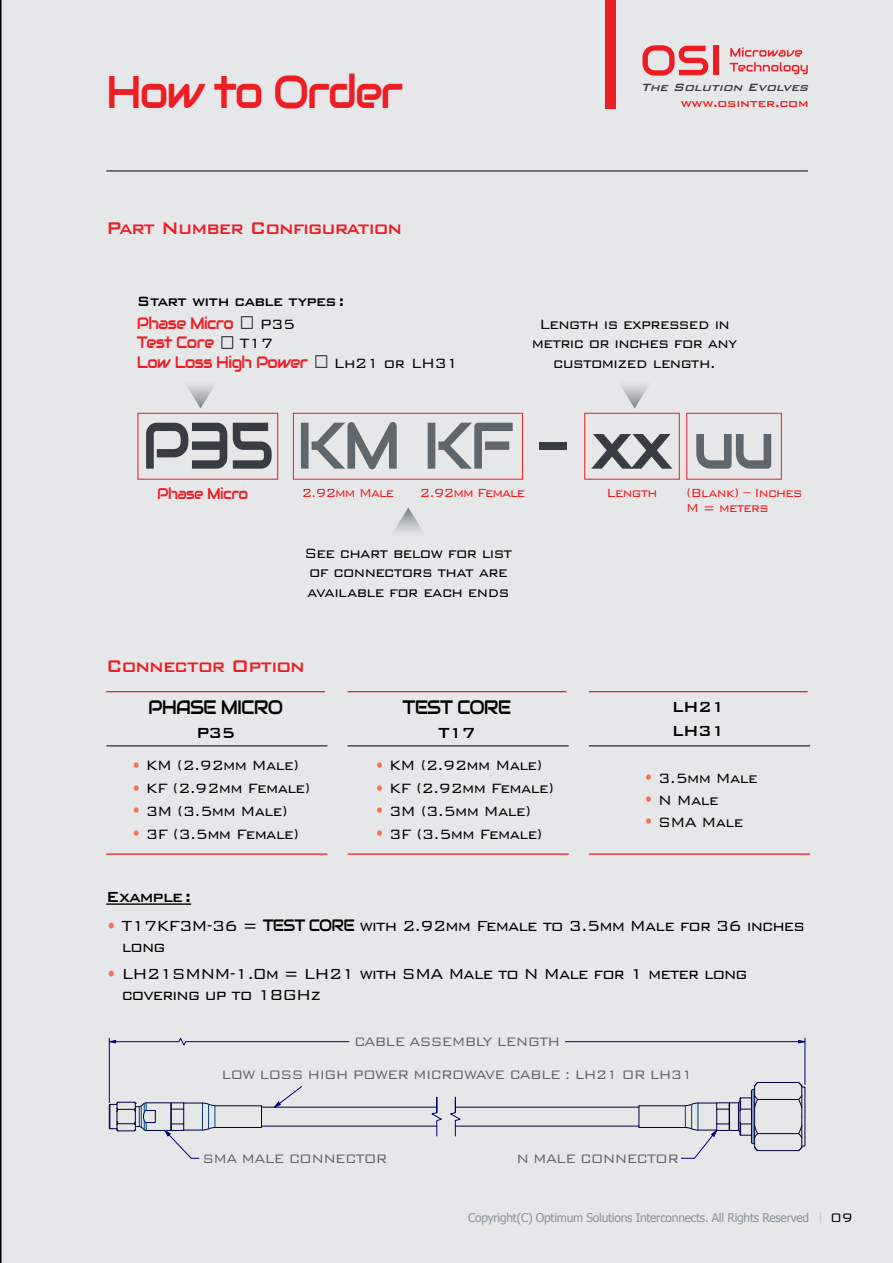
<style>
.page{position:relative;width:893px;height:1263px;background:#e6e7e8}
.page>*{position:absolute;margin:0;border:0;box-sizing:border-box;transform-origin:0 0}
.t1{font:65.55px "Audiowide";letter-spacing:-.04em;color:#373d42;scale:.92 1}
.t2{font:45.75px "Audiowide";letter-spacing:-.05em;color:#ed1d24;scale:.92 1}
.t3{font:500 22.5px "Bank Gothic BT";letter-spacing:-.05em;color:#ed1d24;scale:.92 1}
.t4{font:300 19.5px/21px "Bank Gothic BT";letter-spacing:-.05em;color:#000;scale:.92 1}
.t5{font:500 19.5px/23.4px "Bank Gothic BT";letter-spacing:-.05em;color:#000;scale:.92 1}
.t6{font:19.5px "Audiowide";letter-spacing:-.05em;color:#000;scale:.92 1}
.t7{font:300 18px/19.5px "Bank Gothic BT";letter-spacing:-.04em;color:#000;text-align:center;scale:.92 1}
.t8{font:500 18px "Bank Gothic BT";letter-spacing:-.04em;color:#000;scale:.92 1}
.t9{font:300 16.5px "Bank Gothic BT";letter-spacing:-.05em;color:#5f676c;scale:.92 1}
.t10{font:16.5px "Audiowide";letter-spacing:-.04em;color:#ed1d24;scale:.92 1}
.t11{font:300 16.5px "Bank Gothic BT";color:#000;scale:.92 1}
.t12{font:300 15.75px/15.3px "Bank Gothic BT";letter-spacing:-.05em;color:#ed1d24;scale:.92 1}
.t13{font:300 15.75px "Bank Gothic BT";letter-spacing:-.07em;color:#ed1d24;scale:.92 1}
.t14{font:15.45px "Audiowide";letter-spacing:-.04em;color:#ed1d24;scale:.92 1}
.t15{font:italic 500 14.1px "Bank Gothic BT";color:#373d42}
.t16{font:500 14.1px "Bank Gothic BT";color:#ed1d24}
.t17{font:12px "Tahoma";letter-spacing:-.02em;color:#8a949b}
.s1{color:#5f676c}
.s2{font-weight:500}
.s3{color:#f37053}
.s4{font-family:"Audiowide";font-weight:400;font-size:16.5px}
.s5{color:#bec7cc}
</style>
<div class="page">
<svg style="left:642px;top:45px;width:66px;height:31px"></svg>
<div style="left:713px;top:46px;width:5px;height:29px;background:#ed1d24"></div>
<svg style="left:730px;top:47px;width:78px;height:27px"></svg>
<div style="left:605px;top:0;width:11px;height:109px;background:#ed1d24"></div>
<hr style="left:106px;top:745px;width:221px;height:1px;background:#000">
<hr style="left:106px;top:691px;width:219px;height:1px;background:#ed1d24">
<hr style="left:106px;top:853px;width:221px;height:2px;background:#ed1d24">
<hr style="left:348px;top:745px;width:221px;height:1px;background:#000">
<hr style="left:348px;top:691px;width:218px;height:1px;background:#ed1d24">
<hr style="left:348px;top:853px;width:221px;height:2px;background:#ed1d24">
<hr style="left:589px;top:745px;width:221px;height:1px;background:#000">
<hr style="left:589px;top:691px;width:219px;height:1px;background:#ed1d24">
<hr style="left:589px;top:853px;width:221px;height:2px;background:#ed1d24">
<hr style="left:0;top:0;width:2px;height:1263px;background:#000">
<hr style="left:106px;top:903px;width:85px;height:2px;background:#000">
<hr style="left:106px;top:171px;width:702px;height:1px;background:#000">
<svg style="left:430px;top:1097px;width:12px;height:39px"></svg>
<svg style="left:450px;top:1097px;width:12px;height:39px"></svg>
<hr style="left:455px;top:1126px;width:184px;height:1px;background:#000040">
<hr style="left:455px;top:1107px;width:184px;height:1px;background:#000040">
<hr style="left:261px;top:1126px;width:176px;height:1px;background:#000040">
<hr style="left:261px;top:1107px;width:176px;height:1px;background:#000040">
<div style="left:146px;top:1102px;width:25px;height:29px;border:1px solid #000040"></div>
<svg style="left:109px;top:1101px;width:47px;height:31px"></svg>
<svg style="left:261px;top:1106px;width:1px;height:20px"></svg>
<hr style="left:215px;top:1105px;width:46px;height:1px;background:#000040">
<hr style="left:215px;top:1127px;width:46px;height:1px;background:#000040">
<svg style="left:638px;top:1106px;width:1px;height:21px"></svg>
<hr style="left:639px;top:1127px;width:46px;height:1px;background:#000040">
<hr style="left:639px;top:1105px;width:46px;height:1px;background:#000040">
<hr style="left:758px;top:1150px;width:41px;height:1px;background:#000040">
<hr style="left:758px;top:1082px;width:41px;height:1px;background:#000040">
<hr style="left:758px;top:1099px;width:41px;height:1px;background:#000040">
<hr style="left:758px;top:1133px;width:41px;height:1px;background:#000040">
<svg style="left:797px;top:1082px;width:6px;height:70px"></svg>
<svg style="left:738px;top:1082px;width:21px;height:70px"></svg>
<svg style="left:798px;top:1040px;width:7px;height:3px"></svg>
<svg style="left:108px;top:1038px;width:241px;height:8px"></svg>
<hr style="left:565px;top:1041px;width:234px;height:1px;background:#000080">
<hr style="left:805px;top:1038px;width:1px;height:47px;background:#000080">
<hr style="left:109px;top:1038px;width:1px;height:64px;background:#000080">
<svg style="left:164px;top:1102px;width:52px;height:56px"></svg>
<svg style="left:273px;top:1086px;width:29px;height:22px"></svg>
<svg style="left:681px;top:1102px;width:49px;height:56px"></svg>
<div style="left:138px;top:413px;width:140px;height:66px;border:1px solid #ed1d24"></div>
<div style="left:293px;top:413px;width:230px;height:66px;border:1px solid #ed1d24"></div>
<div style="left:584px;top:413px;width:96px;height:66px;border:1px solid #ed1d24"></div>
<div style="left:686px;top:413px;width:96px;height:66px;border:1px solid #ed1d24"></div>
<svg style="left:187px;top:385px;width:27px;height:23px"></svg>
<svg style="left:621px;top:385px;width:27px;height:23px"></svg>
<svg style="left:394px;top:508px;width:29px;height:24px"></svg>
<h2 class="t2" style="left:106px;top:63px;width:325px">How to Order</h2>
<p class="t15" style="left:641px;top:80px;width:172px">The Solution Evolves</p>
<p class="t16" style="left:681px;top:96px;width:130px">www.osinter.com</p>
<p class="t3" style="left:106px;top:216px;width:323px">Part Number Configuration</p>
<p class="t8" style="left:137px;top:292px;width:227px">Start with cable types :</p>
<p class="t10" style="left:137px;top:312px;width:107px">Phase Micro</p>
<p class="t7" style="left:260px;top:314px;width:40px">P35</p>
<p class="t10" style="left:137px;top:332px;width:86px">Test Core</p>
<p class="t7" style="left:240px;top:333px;width:37px">T17</p>
<p class="t10" style="left:137px;top:351px;width:188px">Low Loss High Power</p>
<p class="t7" style="left:334px;top:353px;width:137px">Lh21 or LH31</p>
<p class="t7" style="left:532px;top:314px;width:225px">Length is expressed in metric or inches for any customized length.</p>
<h1 class="t1" style="left:142px;top:404px;width:690px">P35 <span class="s1">KM KF</span> - xx <span class="s1">uu</span></h1>
<p class="t14" style="left:157px;top:483px;width:101px">Phase Micro</p>
<p class="t13" style="left:301px;top:484px;width:102px">2.92mm Male</p>
<p class="t13" style="left:420px;top:484px;width:116px">2.92mm Female</p>
<p class="t12" style="left:606px;top:485px;width:57px">Length</p>
<p class="t12" style="left:686px;top:485px;width:128px">(Blank) – Inches<br>M <span class="s2">=</span> meters</p>
<p class="t7" style="left:304px;top:543px;width:228px;text-align:left">See chart below for list of connectors that are available for each ends</p>
<p class="t3" style="left:106px;top:653px;width:217px">Connector Option</p>
<p class="t6" style="left:148px;top:695px;width:145px">Phase Micro</p>
<p class="t5" style="left:196px;top:720px;width:44px">P35</p>
<p class="t7" style="left:131px;top:755px;width:184px"><span class="s3">•</span> KM (2.92mm Male)</p>
<p class="t7" style="left:131px;top:778px;width:196px"><span class="s3">•</span> KF (2.92mm Female)</p>
<p class="t7" style="left:131px;top:801px;width:171px"><span class="s3">•</span> 3M (3.5mm Male)</p>
<p class="t7" style="left:131px;top:824px;width:184px"><span class="s3">•</span> 3F (3.5mm Female)</p>
<p class="t6" style="left:403px;top:695px;width:120px">Test Co re</p>
<p class="t5" style="left:438px;top:720px;width:42px">T17</p>
<p class="t7" style="left:375px;top:755px;width:184px"><span class="s3">•</span> KM (2.92mm Male)</p>
<p class="t7" style="left:375px;top:778px;width:196px"><span class="s3">•</span> KF (2.92mm Female)</p>
<p class="t7" style="left:375px;top:801px;width:171px"><span class="s3">•</span> 3M (3.5mm Male)</p>
<p class="t7" style="left:375px;top:824px;width:184px"><span class="s3">•</span> 3F (3.5mm Female)</p>
<p class="t5" style="left:672px;top:695px;width:59px">LH21<br>LH31</p>
<p class="t7" style="left:644px;top:768px;width:125px"><span class="s3">•</span> 3.5mm Male</p>
<p class="t7" style="left:644px;top:790px;width:83px"><span class="s3">•</span> N Male</p>
<p class="t7" style="left:644px;top:812px;width:110px"><span class="s3">•</span> SMA Male</p>
<p class="t5" style="left:106px;top:885px;width:94px">Example :</p>
<p class="t4" style="left:122px;top:915px;width:744px;text-indent:-16px"><span class="s3">•</span> T17KF3M-36 <span class="s2">=</span> <span class="s4">Test Core</span> with 2.92mm Female to 3.5mm Male for 36 inches long</p>
<p class="t4" style="left:122px;top:963px;width:682px;text-indent:-16px"><span class="s3">•</span> LH21SMNM-1.0m <span class="s2">=</span> LH21 with SMA Male to N Male for 1 meter long covering up to 18GHz</p>
<p class="t9" style="left:354px;top:1033px;width:226px">CABLE ASSEMBLY LENGTH</p>
<p class="t9" style="left:221px;top:1065px;width:514px">LOW LOSS HIGH POWER MICROWAVE CABLE : LH21 OR LH31</p>
<p class="t9" style="left:203px;top:1149px;width:202px">SMA MALE CONNECTOR</p>
<p class="t9" style="left:516px;top:1149px;width:178px">N MALE CONNECTOR</p>
<p class="t17" style="left:468px;top:1209px;width:356px">Copyright(C) Optimum Solutions Interconnects. All Rights Reserved <span class="s5">|</span></p>
<p class="t11" style="left:831px;top:1208px;width:26px">09</p>
</div>
